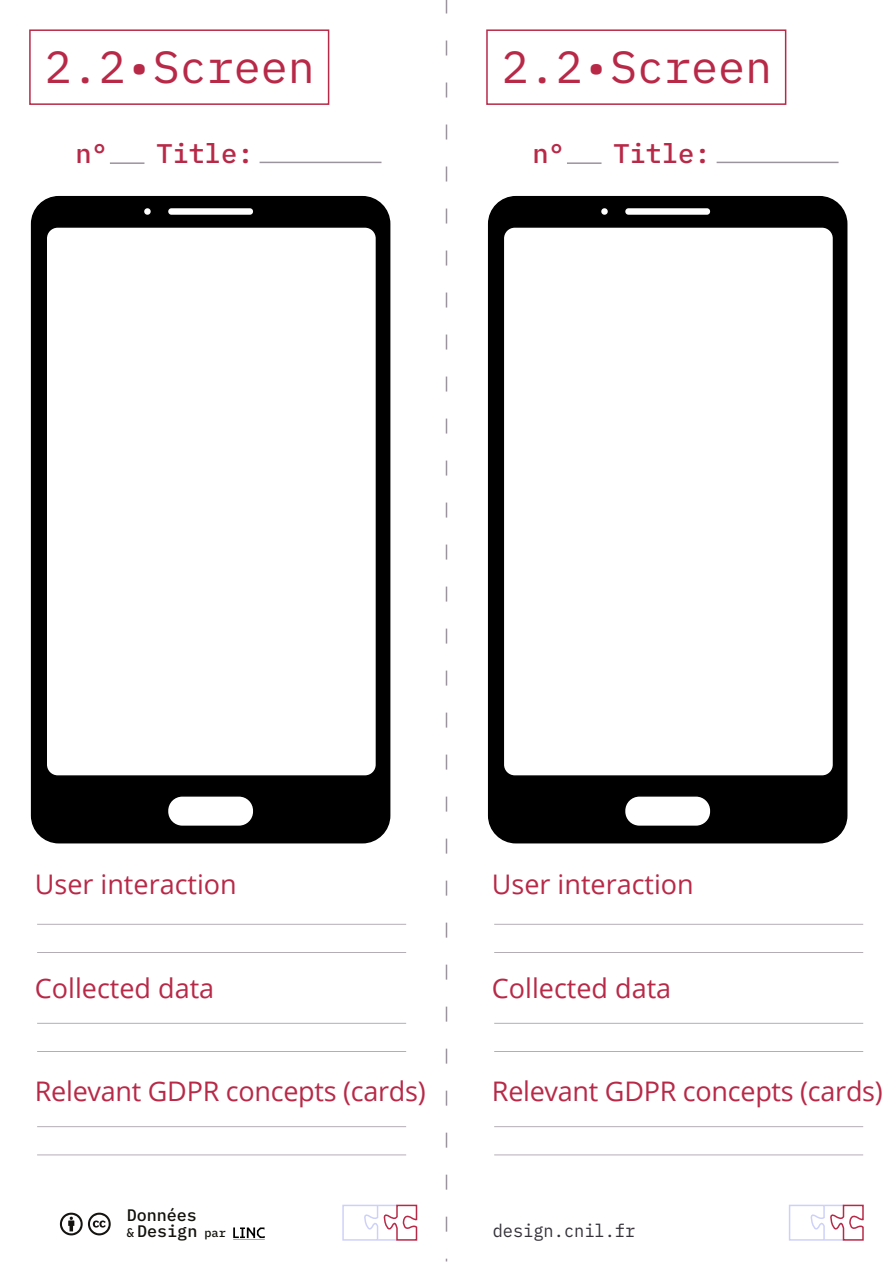
<style>
.page{position:relative;width:893px;height:1263px;background:#fff}
.page>*{position:absolute;margin:0;border:0;box-sizing:border-box;transform-origin:0 0}
.t1{font:45px "IBM Plex Mono";color:#b82948}
.t2{font:27px "Open Sans";color:#b82948}
.t3{font:500 27px "IBM Plex Mono";color:#b82948}
.t4{font:18px "IBM Plex Mono";color:#36323a;scale:.94 1}
.t5{font:500 16.8px/16.6px "IBM Plex Mono";color:#12110b}
.s1{font-size:12.6px}
.s2{font-size:12px}
</style>
<div class="page">
<svg style="left:446px;top:0;width:1px;height:1261px"></svg>
<svg style="left:60px;top:1213px;width:51px;height:22px"></svg>
<svg style="left:233px;top:1227px;width:32px;height:13px"></svg>
<hr style="left:260px;top:162px;width:121px;height:1px;background:#9b939d">
<hr style="left:110px;top:162px;width:34px;height:2px;background:#9b939d">
<hr style="left:37px;top:952px;width:369px;height:1px;background:#9b939d">
<hr style="left:37px;top:924px;width:369px;height:1px;background:#9b939d">
<hr style="left:37px;top:1051px;width:369px;height:1px;background:#9b939d">
<hr style="left:37px;top:1023px;width:369px;height:1px;background:#9b939d">
<hr style="left:37px;top:1154px;width:369px;height:1px;background:#9b939d">
<hr style="left:37px;top:1126px;width:369px;height:1px;background:#9b939d">
<div style="left:29px;top:29px;width:300px;height:76px;background:#fff;border:2px solid #b82948"></div>
<div style="left:32px;top:197px;width:358px;height:646px;background:#000;border-radius:27px"></div>
<div style="left:31px;top:196px;width:359px;height:647px;border:2px solid #000;border-radius:27px"></div>
<div style="left:46px;top:227px;width:330px;height:549px;background:#fff;border-radius:11px"></div>
<div style="left:46px;top:226px;width:331px;height:551px;border:2px solid #000;border-radius:11px"></div>
<div style="left:167px;top:207px;width:87px;height:8px;background:#fff;border-radius:4px"></div>
<div style="left:167px;top:207px;width:88px;height:9px;border:2px solid #000;border-radius:4px"></div>
<div style="left:143px;top:207px;width:8px;height:8px;background:#fff;border-radius:4px"></div>
<div style="left:143px;top:207px;width:9px;height:9px;border:2px solid #000;border-radius:4px"></div>
<div style="left:167px;top:796px;width:87px;height:30px;background:#fff;border-radius:15px"></div>
<div style="left:167px;top:795px;width:88px;height:32px;border:2px solid #000;border-radius:15px"></div>
<hr style="left:717px;top:162px;width:121px;height:1px;background:#9b939d">
<hr style="left:567px;top:162px;width:34px;height:2px;background:#9b939d">
<hr style="left:494px;top:952px;width:369px;height:1px;background:#9b939d">
<hr style="left:494px;top:924px;width:369px;height:1px;background:#9b939d">
<hr style="left:494px;top:1051px;width:369px;height:1px;background:#9b939d">
<hr style="left:494px;top:1023px;width:369px;height:1px;background:#9b939d">
<hr style="left:494px;top:1154px;width:369px;height:1px;background:#9b939d">
<hr style="left:494px;top:1126px;width:369px;height:1px;background:#9b939d">
<div style="left:486px;top:29px;width:300px;height:76px;background:#fff;border:2px solid #b82948"></div>
<div style="left:489px;top:197px;width:358px;height:646px;background:#000;border-radius:27px"></div>
<div style="left:488px;top:196px;width:359px;height:647px;border:2px solid #000;border-radius:27px"></div>
<div style="left:503px;top:227px;width:330px;height:549px;background:#fff;border-radius:11px"></div>
<div style="left:503px;top:226px;width:331px;height:551px;border:2px solid #000;border-radius:11px"></div>
<div style="left:625px;top:207px;width:86px;height:8px;background:#fff;border-radius:4px"></div>
<div style="left:624px;top:207px;width:88px;height:9px;border:2px solid #000;border-radius:4px"></div>
<div style="left:600px;top:207px;width:8px;height:8px;background:#fff;border-radius:4px"></div>
<div style="left:600px;top:207px;width:9px;height:9px;border:2px solid #000;border-radius:4px"></div>
<div style="left:625px;top:796px;width:86px;height:30px;background:#fff;border-radius:15px"></div>
<div style="left:624px;top:795px;width:88px;height:32px;border:2px solid #000;border-radius:15px"></div>
<svg style="left:342px;top:1204px;width:76px;height:37px"></svg>
<svg style="left:789px;top:1204px;width:75px;height:37px"></svg>
<h1 class="t1" style="left:45px;top:33px;width:271px">2.2•Screen</h1>
<p class="t3" style="left:75px;top:133px;width:34px">n°</p>
<p class="t3" style="left:156px;top:133px;width:99px">Title:</p>
<h1 class="t1" style="left:502px;top:33px;width:271px">2.2•Screen</h1>
<p class="t3" style="left:532px;top:133px;width:34px">n°</p>
<p class="t3" style="left:613px;top:133px;width:99px">Title:</p>
<p class="t2" style="left:35px;top:866px;width:203px">User interaction</p>
<p class="t2" style="left:492px;top:866px;width:203px">User interaction</p>
<p class="t2" style="left:35px;top:969px;width:181px">Collected data</p>
<p class="t2" style="left:492px;top:969px;width:181px">Collected data</p>
<p class="t2" style="left:35px;top:1073px;width:392px">Relevant GDPR concepts (cards)</p>
<p class="t2" style="left:492px;top:1073px;width:392px">Relevant GDPR concepts (cards)</p>
<p class="t5" style="left:127px;top:1205px;width:101px">Données<br><span class="s1">&amp;</span> Design <span class="s2">par</span></p>
<p class="t4" style="left:493px;top:1217px;width:153px">design.cnil.fr</p>
</div>
